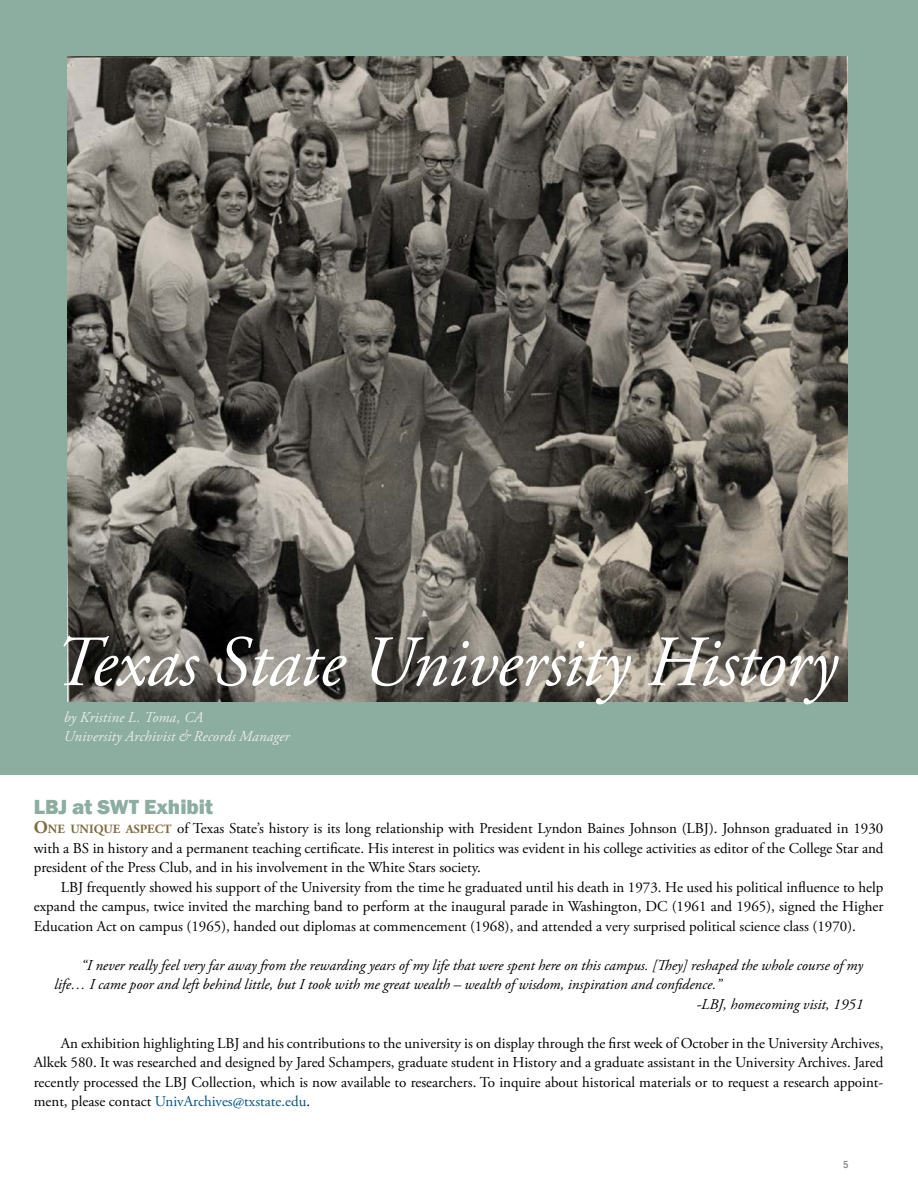
<style>
.page{position:relative;width:918px;height:1188px;background:#fff}
.page>*{position:absolute;margin:0;border:0;box-sizing:border-box;transform-origin:0 0}
.garamond_header{font:italic 72px "Adobe Garamond Pro";letter-spacing:-.01em;color:#fff}
.section_header{font:800 21px "Franklin Gothic";color:#8baea1}
.body_text{font:15px/19.5px "Adobe Garamond Pro";color:#000;text-align:justify}
.body_text_1st_paragr{font:15px/19.5px "Adobe Garamond Pro";color:#000;text-align:justify}
.inline_quote{font:italic 15px/19.5px "Adobe Garamond Pro";color:#000}
.byline{font:italic 15px "Adobe Garamond Pro";letter-spacing:.005em;color:#ebebe5}
.inline_quote_attribu{font:italic 15px "Adobe Garamond Pro";color:#000}
.t1{font:500 condensed 10.5px "Franklin Gothic";color:#808285}
.s1{font-weight:700;font-size:18px;color:#816d3e}
.s2{font-weight:700;font-size:12.6px;color:#816d3e}
.s3{color:#005581}
</style>
<div class="page">
<div style="left:0;top:0;width:918px;height:775px;background:#8baea1"></div>
<img style="left:68px;top:57px;width:780px;height:645px">
<h1 class="garamond_header" style="left:53px;top:619px;width:785px">Texas State University History</h1>
<p class="byline" style="left:64px;top:708px;width:141px">by Kristine L. Toma, CA</p>
<p class="byline" style="left:64px;top:727px;width:227px">University Archivist &amp; Records Manager</p>
<p class="section_header" style="left:34px;top:793px;width:181px">LBJ at SWT Exhibit</p>
<p class="body_text_1st_paragr" style="left:34px;top:819px;width:851px"><span class="s1">O</span><span class="s2">NE UNIQUE ASPECT</span> of Texas State’s history is its long relationship with President Lyndon Baines Johnson (LBJ). Johnson graduated in 1930 with a BS in history and a permanent teaching certificate. His interest in politics was evident in his college activities as editor of the College Star and president of the Press Club, and in his involvement in the White Stars society.</p>
<p class="body_text" style="left:34px;top:878px;width:851px;text-indent:27px">LBJ frequently showed his support of the University from the time he graduated until his death in 1973. He used his political influence to help expand the campus, twice invited the marching band to perform at the inaugural parade in Washington, DC (1961 and 1965), signed the Higher Education Act on campus (1965), handed out diplomas at commencement (1968), and attended a very surprised political science class (1970).</p>
<p class="inline_quote" style="left:54px;top:956px;width:811px;text-indent:27px">“I never really feel very far away from the rewarding years of my life that were spent here on this campus. [They] reshaped the whole course of my life… I came poor and left behind little, but I took with me great wealth – wealth of wisdom, inspiration and confidence.”</p>
<p class="inline_quote_attribu" style="left:696px;top:995px;width:168px">-LBJ, homecoming visit, 1951</p>
<p class="body_text" style="left:34px;top:1034px;width:851px;text-indent:27px">An exhibition highlighting LBJ and his contributions to the university is on display through the first week of October in the University Archives, Alkek 580. It was researched and designed by Jared Schampers, graduate student in History and a graduate assistant in the University Archives. Jared recently processed the LBJ Collection, which is now available to researchers. To inquire about historical materials or to request a research appoint&shy;ment, please contact <span class="s3">UnivArchives@txstate.edu</span>.</p>
<p class="t1" style="left:843px;top:1158px;width:7px">5</p>
</div>
